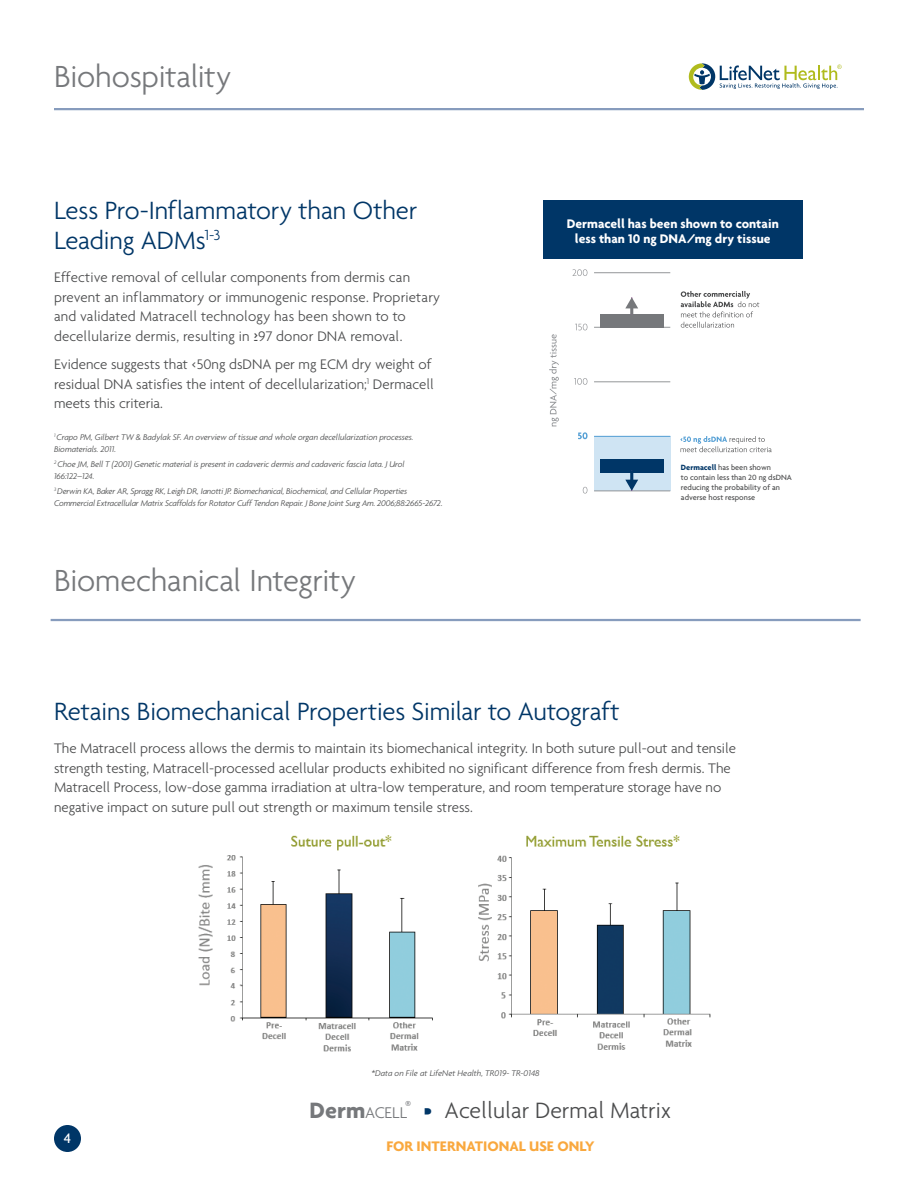
<style>
.page{position:relative;width:918px;height:1188px;background:#fff}
.page>*{position:absolute;margin:0;border:0;box-sizing:border-box;transform-origin:0 0}
.subhead{font:300 33px "Agenda";letter-spacing:-.01em;color:#76787b}
.section_head{font:300 33px "Agenda";letter-spacing:-.005em;color:#76787b}
.subhead-2{font:300 27px/30px "Agenda";letter-spacing:-.005em;color:#003667}
.t1{font:300 24px "Agenda";color:#4b4c4d}
.t2{font:300 16.8px "Agenda";letter-spacing:-.01em;color:#76787b}
.t3{font:300 15px/19.5px "Agenda";color:#4b4c4d}
.t4{font:700 15px "Agenda";color:#f9a83e}
.t5{font:500 15px "Agenda";color:#fff}
.t6{font:700 13.5px/15.1px "Agenda";color:#fff;text-align:center}
.captions{font:italic 300 8.85px/12px "Agenda";letter-spacing:-.02em;color:#4b4c4d}
.captions-2{font:italic 300 8.85px "Agenda";color:#4b4c4d}
.t7{font:500 8.25px/10.2px "Agenda";color:#4b4c4d}
.s1{font-weight:500;font-stretch:condensed}
.s2{font-weight:700;color:#003667}
.s3{font-weight:700;font-size:24px}
.s4{color:#003667}
</style>
<div class="page">
<img style="left:198px;top:835px;width:513px;height:217px">
<div style="left:594px;top:436px;width:76px;height:55px;background:#cfe4f3"></div>
<svg style="left:572px;top:269px;width:15px;height:7px"></svg>
<svg style="left:575px;top:324px;width:12px;height:6px"></svg>
<svg style="left:574px;top:378px;width:13px;height:7px"></svg>
<svg style="left:578px;top:432px;width:10px;height:7px"></svg>
<svg style="left:583px;top:487px;width:4px;height:7px"></svg>
<hr style="left:594px;top:272px;width:76px;height:1px;background:#939698">
<hr style="left:594px;top:327px;width:76px;height:1px;background:#939698">
<hr style="left:594px;top:382px;width:76px;height:1px;background:#939698">
<hr style="left:594px;top:436px;width:76px;height:1px;background:#56a0d5">
<hr style="left:594px;top:491px;width:76px;height:1px;background:#939698">
<div style="left:600px;top:460px;width:63px;height:13px;background:#003667"></div>
<div style="left:600px;top:314px;width:63px;height:13px;background:#76787b"></div>
<svg style="left:625px;top:297px;width:13px;height:17px"></svg>
<svg style="left:625px;top:470px;width:13px;height:21px"></svg>
<svg style="left:549px;top:334px;width:10px;height:92px"></svg>
<svg style="left:681px;top:291px;width:78px;height:37px"></svg>
<svg style="left:680px;top:436px;width:92px;height:16px"></svg>
<hr style="left:54px;top:108px;width:810px;height:2px;background:#879cbd">
<div style="left:54px;top:1125px;width:27px;height:27px;background:#003667;border-radius:50%"></div>
<svg style="left:688px;top:63px;width:154px;height:27px"></svg>
<div style="left:543px;top:201px;width:259px;height:58px;background:#003667"></div>
<hr style="left:51px;top:619px;width:810px;height:2px;background:#879cbd">
<p class="section_head" style="left:54px;top:57px;width:179px">Biohospitality</p>
<p class="subhead-2" style="left:54px;top:195px;width:365px">Less Pro-Inflammatory than Other<br>Leading ADMs<sup>1-3</sup></p>
<p class="t3" style="left:54px;top:268px;width:388px">Effective removal of cellular components from dermis can prevent an inflammatory or immunogenic response. Proprietary and validated Matracell technology has been shown to to decellularize dermis, resulting in <span class="s1">≥</span>97 donor DNA removal.</p>
<p class="t3" style="left:54px;top:355px;width:381px">Evidence suggests that &lt;50ng dsDNA per mg ECM dry weight of residual DNA satisfies the intent of decellularization;<sup>1</sup> Dermacell meets this criteria.</p>
<p class="captions" style="left:54px;top:431px;width:361px"><sup>1</sup> Crapo PM, Gilbert TW &amp; Badylak SF. An overview of tissue and whole organ decellularization processes.<br>Biomaterials. 2011.</p>
<p class="captions" style="left:54px;top:458px;width:352px"><sup>2</sup> Choe JM, Bell T (2001) Genetic material is present in cadaveric dermis and cadaveric fascia lata. J Urol<br>166:122–124.</p>
<p class="captions" style="left:54px;top:485px;width:390px"><sup>3</sup> Derwin KA, Baker AR, Spragg RK, Leigh DR, Ianotti JP. Biomechanical, Biochemical, and Cellular Properties<br>Commercial Extracellular Matrix Scaffolds for Rotator Cuff Tendon Repair. J Bone Joint Surg Am. 2006;88:2665-2672.</p>
<p class="subhead" style="left:54px;top:562px;width:304px">Biomechanical Integrity</p>
<p class="t6" style="left:567px;top:215px;width:214px">Dermacell has been shown to contain less than 10 ng DNA/mg dry tissue</p>
<p class="t7" style="left:681px;top:462px;width:112px"><span class="s2">Dermacell</span> has been shown<br>to contain less than 20 ng dsDNA reducing the probability of an adverse host response</p>
<p class="subhead-2" style="left:54px;top:696px;width:567px">Retains Biomechanical Properties Similar to Autograft</p>
<p class="t3" style="left:54px;top:739px;width:684px">The Matracell process allows the dermis to maintain its biomechanical integrity. In both suture pull-out and tensile strength testing, Matracell-processed acellular products exhibited no significant difference from fresh dermis. The Matracell Process, low-dose gamma irradiation at ultra-low temperature, and room temperature storage have no negative impact on suture pull out strength or maximum tensile stress.</p>
<p class="t5" style="left:64px;top:1129px;width:9px">4</p>
<p class="captions-2" style="left:371px;top:1068px;width:170px">*Data on File at LifeNet Health, TR019- TR-0148</p>
<p class="t2" style="left:310px;top:1103px;width:99px"><span class="s3">Derm</span>ACELL</p>
<h3 class="t1" style="left:405px;top:1096px;width:268px"><sup>®</sup> <span class="s4">•</span> Acellular Dermal Matrix</h3>
<p class="t4" style="left:386px;top:1137px;width:210px">FOR INTERNATIONAL USE ONLY</p>
</div>
